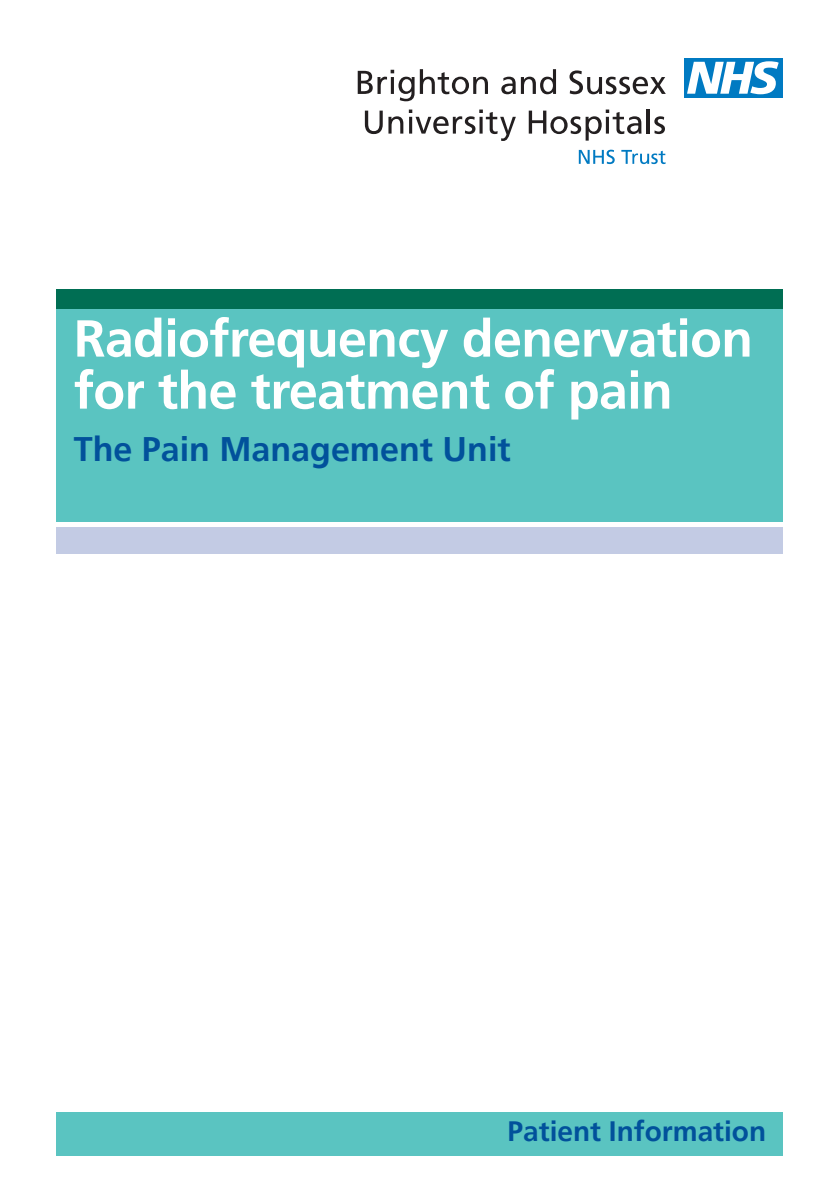
<style>
.page{position:relative;width:840px;height:1191px;background:#fff}
.page>*{position:absolute;margin:0;border:0;box-sizing:border-box;transform-origin:0 0}
.t1{font:700 52px "Frutiger";letter-spacing:-.015em;color:#fff}
.t2{font:700 34px "Frutiger";color:#01519b}
.t3{font:700 28px "Frutiger";color:#01519b}
</style>
<div class="page">
<svg style="left:357px;top:69px;width:130px;height:32px"></svg>
<svg style="left:501px;top:69px;width:54px;height:25px"></svg>
<svg style="left:569px;top:70px;width:96px;height:24px"></svg>
<svg style="left:364px;top:111px;width:18px;height:23px"></svg>
<svg style="left:388px;top:110px;width:127px;height:31px"></svg>
<svg style="left:528px;top:110px;width:113px;height:31px"></svg>
<hr style="left:646px;top:109px;width:3px;height:25px;background:#231f20">
<svg style="left:654px;top:116px;width:10px;height:18px"></svg>
<div style="left:684px;top:58px;width:98px;height:40px;background:#007ac2"></div>
<svg style="left:687px;top:61px;width:91px;height:33px"></svg>
<svg style="left:578px;top:150px;width:36px;height:14px"></svg>
<svg style="left:621px;top:150px;width:44px;height:14px"></svg>
<div style="left:57px;top:300px;width:725px;height:222px;background:#5ac4c1"></div>
<div style="left:57px;top:289px;width:725px;height:20px;background:#006e53"></div>
<div style="left:57px;top:1111px;width:725px;height:44px;background:#5ac4c1"></div>
<div style="left:57px;top:527px;width:725px;height:27px;background:#c3cbe4"></div>
<p class="t1" style="left:74px;top:308px;width:680px">Radiofrequency denervation</p>
<p class="t1" style="left:74px;top:360px;width:600px">for the treatment of pain</p>
<p class="t2" style="left:74px;top:429px;width:438px">The Pain Management Unit</p>
<p class="t3" style="left:507px;top:1115px;width:260px">Patient Information</p>
</div>
